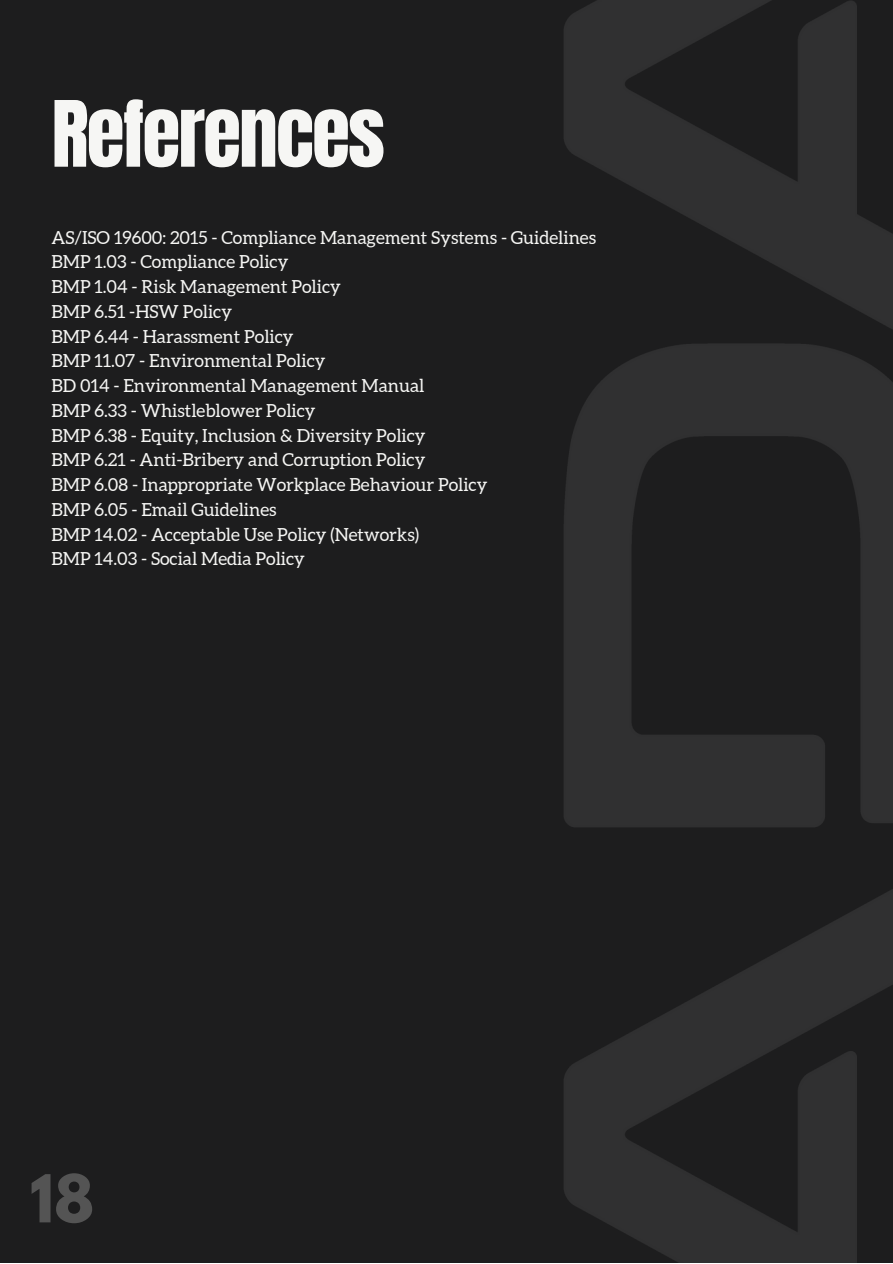
<style>
.page{position:relative;width:893px;height:1264px;background:#fff}
.page>*{position:absolute;margin:0;border:0;box-sizing:border-box;transform-origin:0 0}
.t1{font:77.55px "Anton";letter-spacing:-.025em;color:#f6f6f4}
.t2{font:700 58.5px "League Spartan";color:#545454}
.t3{font:18px/24.8px "Aleo";color:#f6f6f4}
</style>
<div class="page">
<div style="left:0;top:0;width:892px;height:1262px;background:#1d1d1e"></div>
<img style="left:564px;top:0;width:328px;height:1262px">
<h1 class="t1" style="left:52px;top:78px;width:335px">References</h1>
<p class="t3" style="left:52px;top:225px;width:546px">AS/ISO 19600: 2015 - Compliance Management Systems - Guidelines BMP 1.03 - Compliance Policy<br>BMP 1.04 - Risk Management Policy<br>BMP 6.51 -HSW Policy<br>BMP 6.44 - Harassment Policy<br>BMP 11.07 - Environmental Policy<br>BD 014 - Environmental Management Manual<br>BMP 6.33 - Whistleblower Policy<br>BMP 6.38 - Equity, Inclusion &amp; Diversity Policy<br>BMP 6.21 - Anti-Bribery and Corruption Policy<br>BMP 6.08 - Inappropriate Workplace Behaviour Policy<br>BMP 6.05 - Email Guidelines<br>BMP 14.02 - Acceptable Use Policy (Networks)<br>BMP 14.03 - Social Media Policy</p>
<h2 class="t2" style="left:30px;top:1169px;width:66px">18</h2>
</div>
